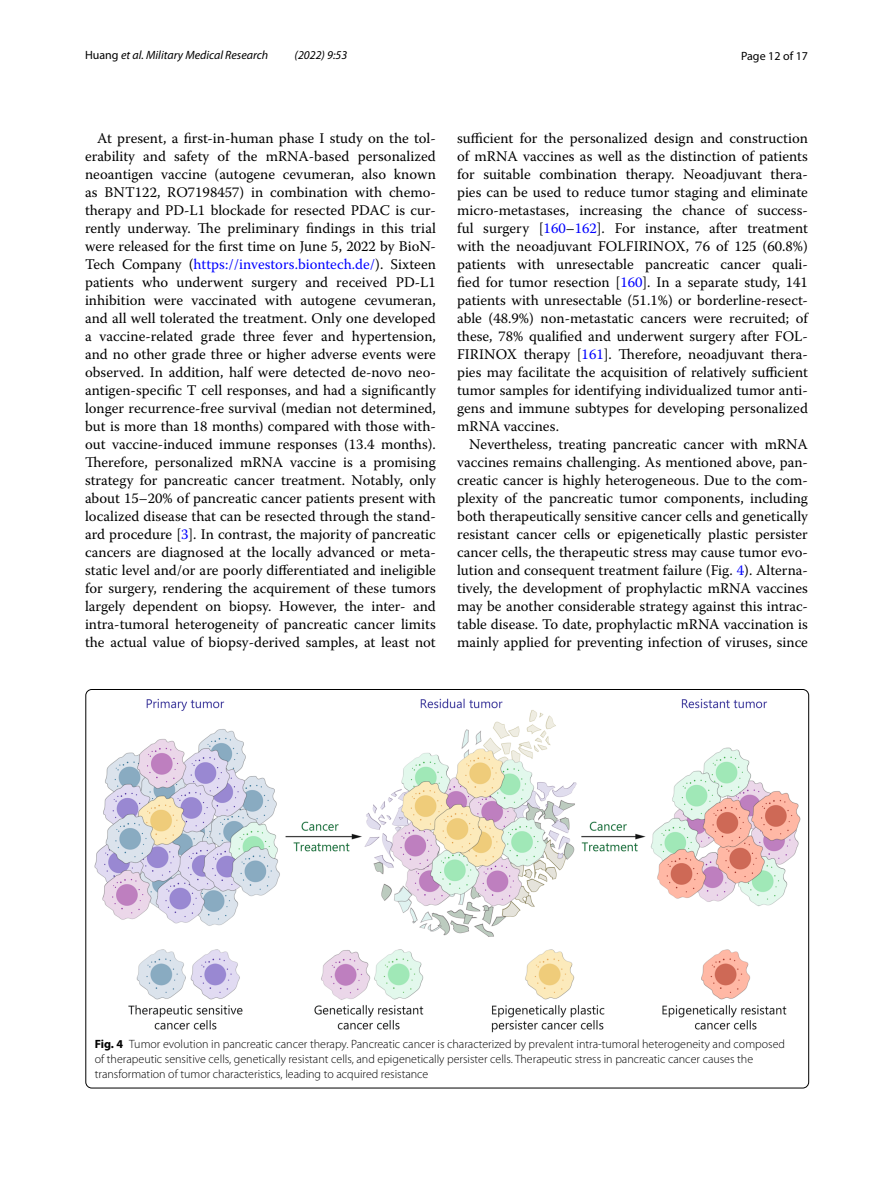
<style>
.page{position:relative;width:893px;height:1187px;background:#fff}
.page>*{position:absolute;margin:0;border:0;box-sizing:border-box;transform-origin:0 0}
.t1{font:14.7px/18px "Warnock Pro";color:#000;text-align:justify}
.t2{font:300 12px/15px "Myriad Pro";color:#000}
.t3{font:italic 12px "Myriad Pro";color:#000}
.t4{font:12px "Myriad Pro";color:#000}
.s1{font-style:normal}
.s2{color:#00f}
.s3{font-weight:700}
</style>
<div class="page">
<img style="left:94px;top:698px;width:706px;height:334px">
<p class="t3" style="left:85px;top:48px;width:185px"><span class="s1">Huang</span> et al. Military Medical Research</p>
<p class="t3" style="left:295px;top:48px;width:54px">(2022) 9:53</p>
<p class="t4" style="left:741px;top:48px;width:68px">Page 12 of 17</p>
<p class="t1" style="left:85px;top:128px;width:352px;text-indent:12px">At present, a first-in-human phase I study on the tol&shy;erability and safety of the mRNA-based personalized neoantigen vaccine (autogene cevumeran, also known as BNT122, RO7198457) in combination with chemo&shy;therapy and PD-L1 blockade for resected PDAC is cur&shy;rently underway. The preliminary findings in this trial were released for the first time on June 5, 2022 by BioN-Tech Company (<span class="s2">https://investors.biontech.de/</span>). Sixteen patients who underwent surgery and received PD-L1 inhibition were vaccinated with autogene cevumeran, and all well tolerated the treatment. Only one developed a vaccine-related grade three fever and hypertension, and no other grade three or higher adverse events were observed. In addition, half were detected de-novo neo&shy;antigen-specific T cell responses, and had a significantly longer recurrence-free survival (median not determined, but is more than 18 months) compared with those with&shy;out vaccine-induced immune responses (13.4 months).<br>Therefore, personalized mRNA vaccine is a promising strategy for pancreatic cancer treatment. Notably, only about 15–20% of pancreatic cancer patients present with localized disease that can be resected through the stand&shy;ard procedure [<span class="s2">3</span>]. In contrast, the majority of pancreatic cancers are diagnosed at the locally advanced or meta&shy;static level and/or are poorly differentiated and ineligible for surgery, rendering the acquirement of these tumors largely dependent on biopsy. However, the inter- and intra-tumoral heterogeneity of pancreatic cancer limits the actual value of biopsy-derived samples, at least not</p>
<p class="t1" style="left:457px;top:128px;width:352px">sufficient for the personalized design and construction of mRNA vaccines as well as the distinction of patients for suitable combination therapy. Neoadjuvant thera&shy;pies can be used to reduce tumor staging and eliminate micro-metastases, increasing the chance of success&shy;ful surgery [<span class="s2">160</span>–<span class="s2">162</span>]. For instance, after treatment with the neoadjuvant FOLFIRINOX, 76 of 125 (60.8%) patients with unresectable pancreatic cancer quali&shy;fied for tumor resection [<span class="s2">160</span>]. In a separate study, 141 patients with unresectable (51.1%) or borderline-resect&shy;able (48.9%) non-metastatic cancers were recruited; of these, 78% qualified and underwent surgery after FOL-FIRINOX therapy [<span class="s2">161</span>]. Therefore, neoadjuvant thera&shy;pies may facilitate the acquisition of relatively sufficient tumor samples for identifying individualized tumor anti&shy;gens and immune subtypes for developing personalized mRNA vaccines.</p>
<p class="t1" style="left:457px;top:434px;width:352px;text-indent:12px">Nevertheless, treating pancreatic cancer with mRNA vaccines remains challenging. As mentioned above, pan&shy;creatic cancer is highly heterogeneous. Due to the com&shy;plexity of the pancreatic tumor components, including both therapeutically sensitive cancer cells and genetically resistant cancer cells or epigenetically plastic persister cancer cells, the therapeutic stress may cause tumor evo&shy;lution and consequent treatment failure (Fig. <span class="s2">4</span>). Alterna&shy;tively, the development of prophylactic mRNA vaccines may be another considerable strategy against this intrac&shy;table disease. To date, prophylactic mRNA vaccination is mainly applied for preventing infection of viruses, since</p>
<p class="t2" style="left:95px;top:1036px;width:692px"><span class="s3">Fig. 4</span> Tumor evolution in pancreatic cancer therapy. Pancreatic cancer is characterized by prevalent intra-tumoral heterogeneity and composed of therapeutic sensitive cells, genetically resistant cells, and epigenetically persister cells. Therapeutic stress in pancreatic cancer causes the transformation of tumor characteristics, leading to acquired resistance</p>
</div>
